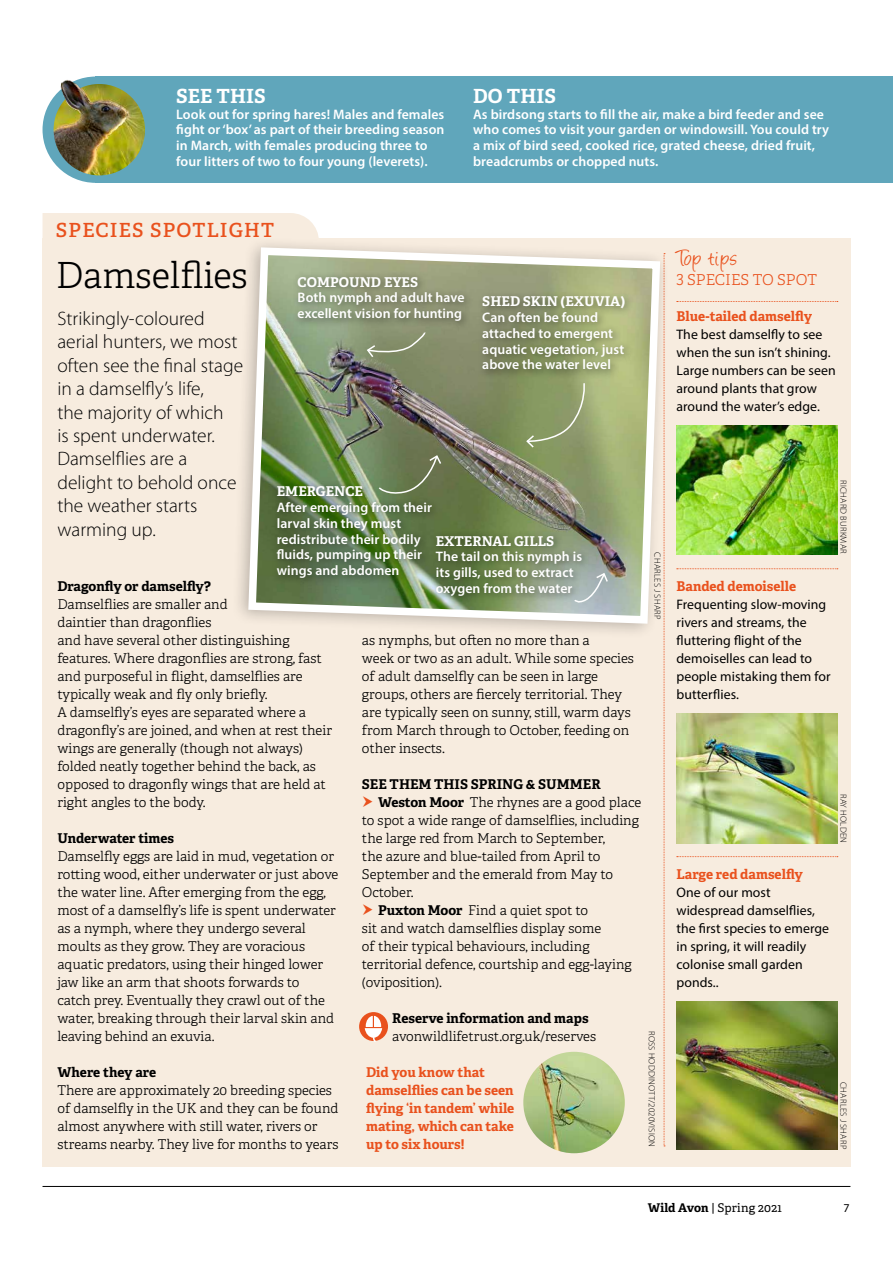
<style>
.page{position:relative;width:893px;height:1263px;background:#fff}
.page>*{position:absolute;margin:0;border:0;box-sizing:border-box;transform-origin:0 0}
.t1{font:300 36px "Adelle";color:#000}
.t2{font:25.8px "Angelina";letter-spacing:.03em;color:#e9511d}
.t3{font:300 19.5px/23.4px "Myriad Pro";color:#000}
.t4{font:600 19.5px "Adelle";letter-spacing:.06em;color:#e9511d}
.t5{font:700 19.5px "Adelle";letter-spacing:.005em;color:#fff}
.t6{font:300 15px "Adelle";color:#e9511d}
.t7{font:600 13.8px/15.8px "Myriad Pro";letter-spacing:.005em;color:#fff}
.t8{font:13.8px/18px "Myriad Pro";letter-spacing:.005em;color:#000}
.t9{font:300 13.5px/18px "Adelle";color:#000}
.t10{font:700 13.5px/18px "Adelle";color:#e9511d}
.t11{font:700 13.5px "Adelle";color:#000}
.t12{font:700 13.5px "Adelle";letter-spacing:.005em;color:#fff}
.t13{font:12px "Adelle";letter-spacing:.025em;color:#000}
.t14{font:12px "Myriad Pro";color:#000}
.t15{font:300 9px "Myriad Pro";letter-spacing:.025em;color:#000}
.s1{font-weight:700}
</style>
<div class="page">
<hr style="left:43px;top:1186px;width:807px;height:1px;background:#000">
<div style="left:43px;top:238px;width:807px;height:929px;background:#f7ecdf"></div>
<div style="left:43px;top:213px;width:275px;height:25px;background:#f7ecdf"></div>
<div style="left:96px;top:77px;width:797px;height:106px;background:#60a6bb"></div>
<div style="left:43px;top:77px;width:106px;height:106px;background:#60a6bb;border-radius:50%"></div>
<img style="left:676px;top:425px;width:162px;height:129px">
<img style="left:676px;top:713px;width:162px;height:130px">
<img style="left:676px;top:1001px;width:162px;height:148px">
<svg style="left:664px;top:640px;width:1px;height:506px"></svg>
<div style="left:231px;top:236px;width:440px;height:404px;background:#000;opacity:.25"></div>
<img style="left:244px;top:243px;width:420px;height:384px">
<svg style="left:378px;top:454px;width:65px;height:43px;background:#6f7c57"></svg>
<svg style="left:573px;top:572px;width:36px;height:34px"></svg>
<svg style="left:525px;top:382px;width:64px;height:67px;background:#8f9e6c"></svg>
<div style="left:292px;top:271px;width:181px;height:60px;background:#000;opacity:.5"></div>
<svg style="left:366px;top:331px;width:62px;height:28px;background:#8c9574"></svg>
<div style="left:271px;top:480px;width:170px;height:107px;background:#000;opacity:.5"></div>
<div style="left:431px;top:530px;width:160px;height:75px;background:#000;opacity:.5"></div>
<div style="left:477px;top:290px;width:157px;height:90px;background:#000;opacity:.5"></div>
<svg style="left:677px;top:301px;width:161px;height:1px"></svg>
<svg style="left:677px;top:568px;width:161px;height:1px"></svg>
<svg style="left:677px;top:856px;width:161px;height:1px"></svg>
<div style="left:359px;top:1012px;width:29px;height:29px;background:#e9511d;border-radius:50%"></div>
<svg style="left:365px;top:1016px;width:17px;height:26px"></svg>
<img style="left:523px;top:1052px;width:102px;height:101px;border-radius:51px">
<img style="left:54px;top:84px;width:91px;height:91px;border-radius:46px">
<img style="left:57px;top:76px;width:80px;height:77px">
<h3 class="t5" style="left:176px;top:82px;width:91px">SEE THIS</h3>
<p class="t7" style="left:176px;top:106px;width:270px">Look out for spring hares! Males and females fight or ‘box’ as part of their breeding season in March, with females producing three to four litters of two to four young (leverets).</p>
<h3 class="t4" style="left:56px;top:216px;width:220px">SPECIES SPOTLIGHT</h3>
<h3 class="t5" style="left:473px;top:82px;width:84px">DO THIS</h3>
<p class="t7" style="left:473px;top:106px;width:357px">As birdsong starts to fill the air, make a bird feeder and see who comes to visit your garden or windowsill. You could try a mix of bird seed, cooked rice, grated cheese, dried fruit, breadcrumbs or chopped nuts.</p>
<h1 class="t1" style="left:56px;top:250px;width:193px">Damselflies</h1>
<p class="t12" style="left:298px;top:272px;width:122px">COMPOUND EYES</p>
<p class="t7" style="left:298px;top:289px;width:168px">Both nymph and adult have excellent vision for hunting</p>
<p class="t12" style="left:482px;top:292px;width:144px">SHED SKIN (EXUVIA)</p>
<p class="t7" style="left:482px;top:309px;width:143px">Can often be found attached to emergent aquatic vegetation, just above the water level</p>
<h3 class="t3" style="left:57px;top:307px;width:187px">Strikingly-coloured aerial hunters, we most often see the final stage in a damselfly’s life,<br>the majority of which<br>is spent underwater.<br>Damselflies are a delight to behold once the weather starts warming up.</h3>
<p class="t12" style="left:277px;top:482px;width:88px">EMERGENCE</p>
<p class="t7" style="left:277px;top:499px;width:157px">After emerging from their larval skin they must redistribute their bodily fluids, pumping up their wings and abdomen</p>
<p class="t12" style="left:436px;top:531px;width:120px">EXTERNAL GILLS</p>
<p class="t7" style="left:436px;top:548px;width:148px">The tail on this nymph is its gills, used to extract oxygen from the water</p>
<p class="t15" style="left:663px;top:552px;width:69px;rotate:90deg">CHARLES J SHARP</p>
<p class="t11" style="left:57px;top:576px;width:155px">Dragonfly or damselfly?</p>
<p class="t9" style="left:57px;top:595px;width:276px">Damselflies are smaller and<br>daintier than dragonflies<br>and have several other distinguishing features. Where dragonflies are strong, fast and purposeful in flight, damselflies are typically weak and fly only briefly.<br>A damselfly’s eyes are separated where a dragonfly’s are joined, and when at rest their wings are generally (though not always) folded neatly together behind the back, as opposed to dragonfly wings that are held at right angles to the body.</p>
<p class="t11" style="left:57px;top:828px;width:118px">Underwater times</p>
<p class="t9" style="left:57px;top:847px;width:283px">Damselfly eggs are laid in mud, vegetation or rotting wood, either underwater or just above the water line. After emerging from the egg, most of a damselfly’s life is spent underwater as a nymph, where they undergo several moults as they grow. They are voracious aquatic predators, using their hinged lower jaw like an arm that shoots forwards to<br>catch prey. Eventually they crawl out of the water, breaking through their larval skin and leaving behind an exuvia.</p>
<p class="t11" style="left:57px;top:1062px;width:100px">Where they are</p>
<p class="t9" style="left:57px;top:1081px;width:283px">There are approximately 20 breeding species of damselfly in the UK and they can be found almost anywhere with still water, rivers or streams nearby. They live for months to years</p>
<p class="t9" style="left:362px;top:631px;width:273px">as nymphs, but often no more than a<br>week or two as an adult. While some species of adult damselfly can be seen in large groups, others are fiercely territorial. They are typically seen on sunny, still, warm days from March through to October, feeding on other insects.</p>
<p class="t11" style="left:362px;top:774px;width:240px">SEE THEM THIS SPRING &amp; SUMMER</p>
<p class="t9" style="left:378px;top:793px;width:265px"><span class="s1">Weston Moor</span> The rhynes are a good place</p>
<p class="t9" style="left:362px;top:811px;width:279px">to spot a wide range of damselflies, including</p>
<p class="t9" style="left:362px;top:829px;width:245px">the large red from March to September,</p>
<p class="t9" style="left:362px;top:847px;width:240px">the azure and blue-tailed from April to</p>
<p class="t9" style="left:362px;top:865px;width:253px">September and the emerald from May to</p>
<p class="t9" style="left:362px;top:883px;width:53px">October.</p>
<p class="t9" style="left:378px;top:901px;width:212px"><span class="s1">Puxton Moor</span> Find a quiet spot to</p>
<p class="t9" style="left:362px;top:919px;width:241px">sit and watch damselflies display some</p>
<p class="t9" style="left:362px;top:937px;width:229px">of their typical behaviours, including</p>
<p class="t9" style="left:362px;top:955px;width:271px">territorial defence, courtship and egg-laying</p>
<p class="t9" style="left:362px;top:973px;width:81px">(oviposition).</p>
<p class="t11" style="left:392px;top:1008px;width:198px">Reserve information and maps</p>
<p class="t9" style="left:392px;top:1027px;width:205px">avonwildlifetrust.org.uk/reserves</p>
<p class="t15" style="left:657px;top:1031px;width:117px;rotate:90deg">ROSS HODDINOTT/2020VISION</p>
<p class="t10" style="left:366px;top:1063px;width:150px">Did you know that damselflies can be seen flying ‘in tandem’ while mating, which can take up to six hours!</p>
<h2 class="t2" style="left:676px;top:247px;width:62px">Top tips</h2>
<p class="t6" style="left:676px;top:269px;width:142px">3 SPECIES TO SPOT</p>
<p class="t10" style="left:676px;top:307px;width:137px">Blue-tailed damselfly</p>
<p class="t8" style="left:676px;top:325px;width:161px">The best damselfly to see when the sun isn’t shining.<br>Large numbers can be seen around plants that grow around the water’s edge.</p>
<p class="t15" style="left:849px;top:480px;width:75px;rotate:90deg">RICHARD BURKMAR</p>
<p class="t10" style="left:676px;top:577px;width:121px">Banded demoiselle</p>
<p class="t8" style="left:676px;top:595px;width:156px">Frequenting slow-moving rivers and streams, the fluttering flight of the demoiselles can lead to people mistaking them for butterflies.</p>
<p class="t10" style="left:676px;top:865px;width:128px">Large red damselfly</p>
<p class="t8" style="left:676px;top:883px;width:154px">One of our most widespread damselflies, the first species to emerge in spring, it will readily colonise small garden ponds..</p>
<p class="t15" style="left:849px;top:794px;width:51px;rotate:90deg">RAY HOLDEN</p>
<p class="t15" style="left:849px;top:1082px;width:69px;rotate:90deg">CHARLES J SHARP</p>
<p class="t13" style="left:648px;top:1199px;width:136px"><span class="s1">Wild Avon</span> | Spring 2021</p>
<p class="t14" style="left:843px;top:1201px;width:8px">7</p>
</div>
